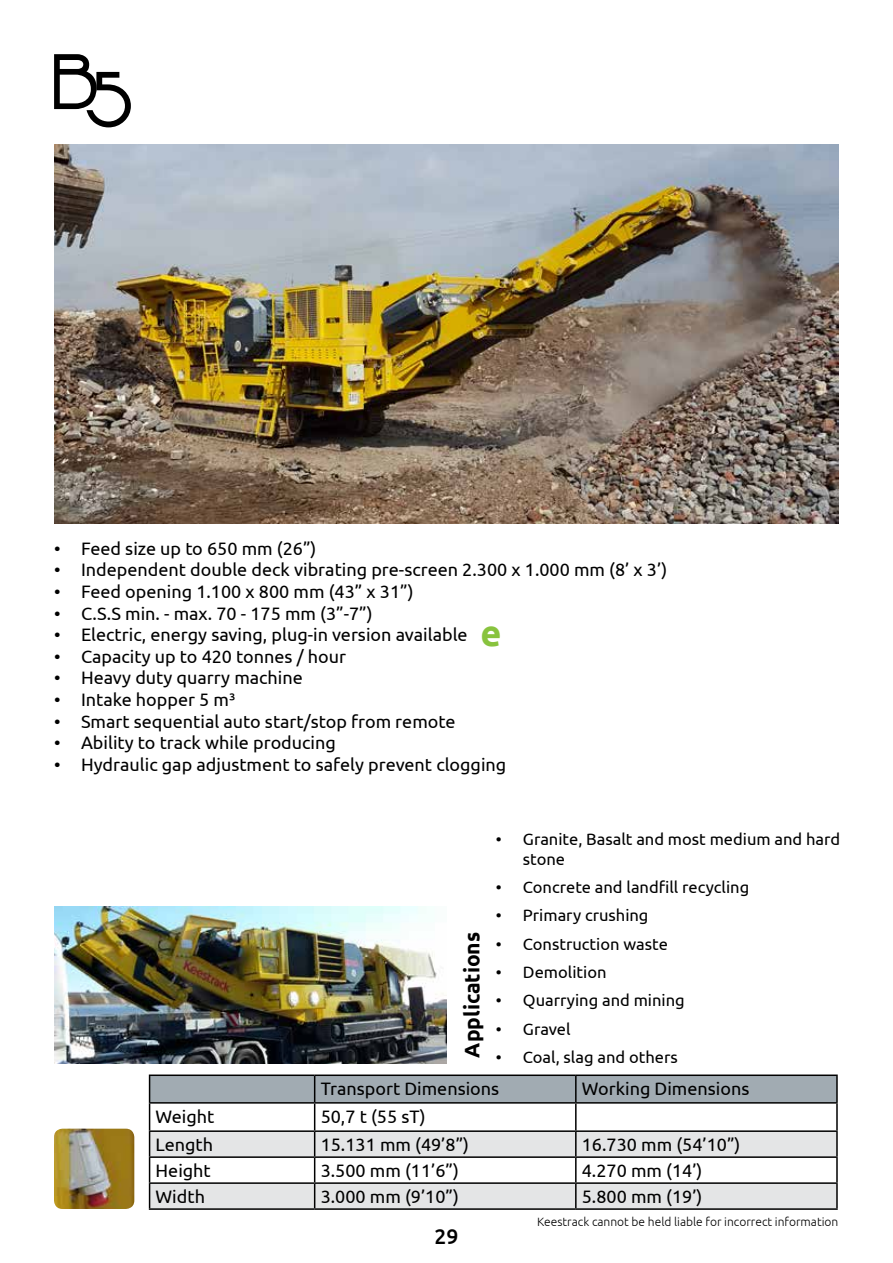
<style>
.page{position:relative;width:893px;height:1263px;background:#fff}
.page>*{position:absolute;margin:0;border:0;box-sizing:border-box;transform-origin:0 0}
.t1{font:700 36px "Ubuntu";color:#88c33e}
.t2{font:700 21px "Ubuntu";color:#000}
.t3{font:500 21px "Ubuntu";color:#000}
.t4{font:18px "Ubuntu";color:#000}
.t5{font:16.5px/19.8px "Ubuntu";color:#000}
.t6{font:300 12px "Ubuntu";color:#000}
</style>
<div class="page">
<img style="left:54px;top:145px;width:785px;height:379px">
<hr style="left:149px;top:1074px;width:166px;height:2px;background:#000">
<hr style="left:315px;top:1074px;width:261px;height:2px;background:#000">
<hr style="left:576px;top:1074px;width:262px;height:2px;background:#000">
<hr style="left:836px;top:1076px;width:2px;height:26px;background:#000">
<hr style="left:576px;top:1102px;width:262px;height:1px;background:#000">
<hr style="left:836px;top:1103px;width:2px;height:27px;background:#000">
<hr style="left:576px;top:1130px;width:262px;height:2px;background:#000">
<hr style="left:836px;top:1132px;width:2px;height:24px;background:#000">
<hr style="left:576px;top:1156px;width:262px;height:2px;background:#000">
<hr style="left:836px;top:1158px;width:2px;height:24px;background:#000">
<svg style="left:149px;top:1075px;width:688px;height:133px"></svg>
<hr style="left:576px;top:1182px;width:262px;height:2px;background:#000">
<hr style="left:575px;top:1184px;width:2px;height:24px;background:#000">
<hr style="left:836px;top:1184px;width:2px;height:24px;background:#000">
<hr style="left:149px;top:1208px;width:166px;height:2px;background:#000">
<hr style="left:315px;top:1208px;width:261px;height:2px;background:#000">
<hr style="left:576px;top:1208px;width:262px;height:2px;background:#000">
<img style="left:54px;top:907px;width:392px;height:156px">
<svg style="left:54px;top:54px;width:77px;height:74px"></svg>
<img style="left:54px;top:1129px;width:80px;height:80px">
<p class="t4" style="left:54px;top:537px;width:264px">• Feed size up to 650 mm (26”)</p>
<p class="t4" style="left:54px;top:559px;width:615px">• Independent double deck vibrating pre-screen 2.300 x 1.000 mm (8’ x 3’)</p>
<p class="t4" style="left:54px;top:581px;width:361px">• Feed opening 1.100 x 800 mm (43” x 31”)</p>
<p class="t4" style="left:54px;top:602px;width:320px">• C.S.S min. - max. 70 - 175 mm (3”-7”)</p>
<p class="t4" style="left:54px;top:624px;width:415px">• Electric, energy saving, plug-in version available</p>
<p class="t4" style="left:54px;top:645px;width:294px">• Capacity up to 420 tonnes / hour</p>
<p class="t4" style="left:54px;top:667px;width:250px">• Heavy duty quarry machine</p>
<p class="t4" style="left:54px;top:689px;width:183px">• Intake hopper 5 m³</p>
<p class="t4" style="left:54px;top:710px;width:403px">• Smart sequential auto start/stop from remote</p>
<p class="t4" style="left:54px;top:732px;width:283px">• Ability to track while producing</p>
<p class="t4" style="left:54px;top:753px;width:454px">• Hydraulic gap adjustment to safely prevent clogging</p>
<h1 class="t1" style="left:480px;top:611px;width:23px">e</h1>
<p class="t2" style="left:459px;top:1057px;width:127px;rotate:-90deg">Applications</p>
<p class="t5" style="left:523px;top:829px;width:319px;text-indent:-27px">• Granite, Basalt and most medium and hard stone</p>
<p class="t5" style="left:496px;top:877px;width:255px">• Concrete and landfill recycling</p>
<p class="t5" style="left:496px;top:905px;width:154px">• Primary crushing</p>
<p class="t5" style="left:496px;top:933px;width:173px">• Construction waste</p>
<p class="t5" style="left:496px;top:962px;width:112px">• Demolition</p>
<p class="t5" style="left:496px;top:990px;width:190px">• Quarrying and mining</p>
<p class="t5" style="left:496px;top:1018px;width:76px">• Gravel</p>
<p class="t5" style="left:496px;top:1047px;width:183px">• Coal, slag and others</p>
<p class="t4" style="left:321px;top:1078px;width:180px">Transport Dimensions</p>
<p class="t4" style="left:582px;top:1078px;width:169px">Working Dimensions</p>
<p class="t4" style="left:156px;top:1105px;width:60px">Weight</p>
<p class="t4" style="left:321px;top:1105px;width:106px">50,7 t (55 sT)</p>
<p class="t4" style="left:156px;top:1134px;width:59px">Length</p>
<p class="t4" style="left:321px;top:1134px;width:150px">15.131 mm (49’8”)</p>
<p class="t4" style="left:582px;top:1134px;width:160px">16.730 mm (54’10”)</p>
<p class="t4" style="left:156px;top:1160px;width:57px">Height</p>
<p class="t4" style="left:321px;top:1160px;width:140px">3.500 mm (11’6”)</p>
<p class="t4" style="left:582px;top:1160px;width:122px">4.270 mm (14’)</p>
<p class="t4" style="left:156px;top:1186px;width:51px">Width</p>
<p class="t4" style="left:321px;top:1186px;width:140px">3.000 mm (9’10”)</p>
<p class="t4" style="left:582px;top:1186px;width:122px">5.800 mm (19’)</p>
<p class="t3" style="left:435px;top:1223px;width:25px">29</p>
<p class="t6" style="left:537px;top:1214px;width:303px">Keestrack cannot be held liable for incorrect information</p>
</div>
